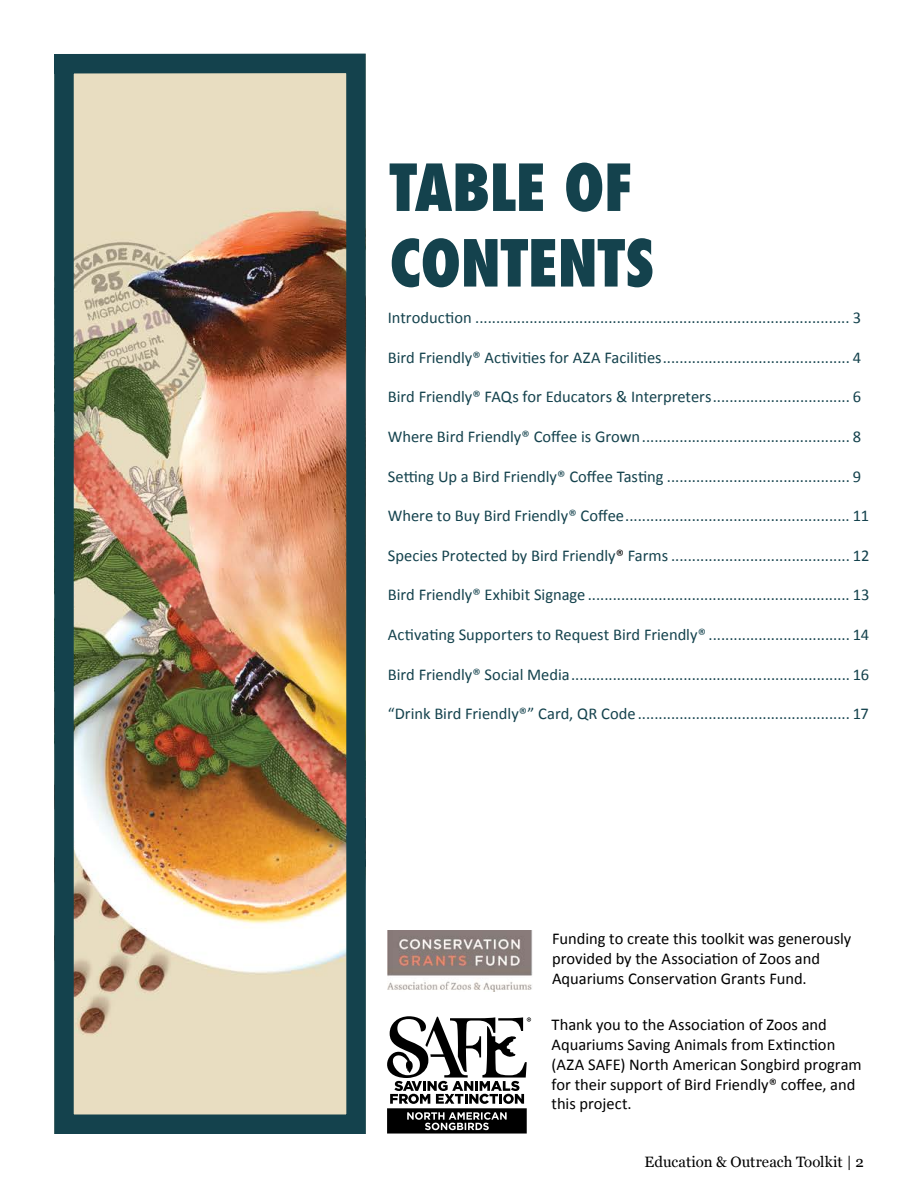
<style>
.page{position:relative;width:918px;height:1188px;background:#fff}
.page>*{position:absolute;margin:0;border:0;box-sizing:border-box;transform-origin:0 0}
.t1{font:800 condensed 63px/75.6px "Futura";letter-spacing:-.005em;color:#14424d}
.t2{font:16.5px "Calibri";color:#14424d}
.t3{font:16.5px/19.8px "Calibri";color:#000}
.t4{font:15px "Georgia";letter-spacing:.005em;color:#000}
.s1{color:#000}
</style>
<div class="page">
<img style="left:54px;top:53px;width:312px;height:1081px">
<img style="left:387px;top:930px;width:146px;height:62px">
<svg style="left:387px;top:1016px;width:144px;height:118px"></svg>
<p class="t1" style="left:390px;top:150px;width:266px">TABLE OF<br>CONTENTS</p>
<p class="t2" style="left:388px;top:307px;width:475px">Introduction .......................................................................................... 3</p>
<p class="t2" style="left:388px;top:347px;width:475px">Bird Friendly® Activities for AZA Facilities............................................. 4</p>
<p class="t2" style="left:388px;top:386px;width:475px">Bird Friendly® FAQs for Educators &amp; Interpreters................................. 6</p>
<p class="t2" style="left:388px;top:426px;width:475px">Where Bird Friendly® Coffee is Grown.................................................. 8</p>
<p class="t2" style="left:388px;top:466px;width:475px">Setting Up a Bird Friendly® Coffee Tasting ............................................ 9</p>
<p class="t2" style="left:388px;top:505px;width:483px">Where to Buy Bird Friendly® Coffee...................................................... 11</p>
<p class="t2" style="left:388px;top:545px;width:483px">Species Protected by Bird Friendly<span class="s1">®</span> Farms ........................................... 12</p>
<p class="t2" style="left:388px;top:584px;width:483px">Bird Friendly® Exhibit Signage ............................................................... 13</p>
<p class="t2" style="left:388px;top:624px;width:483px">Activating Supporters to Request Bird Friendly® .................................. 14</p>
<p class="t2" style="left:388px;top:664px;width:483px">Bird Friendly® Social Media................................................................... 16</p>
<p class="t2" style="left:388px;top:703px;width:483px">“Drink Bird Friendly®” Card, QR Code................................................... 17</p>
<p class="t3" style="left:552px;top:929px;width:301px">Funding to create this toolkit was generously provided by the Association of Zoos and<br>Aquariums Conservation Grants Fund.</p>
<p class="t3" style="left:552px;top:1015px;width:312px">Thank you to the Association of Zoos and Aquariums Saving Animals from Extinction (AZA SAFE) North American Songbird program for their support of Bird Friendly® coffee, and this project.</p>
<p class="t4" style="left:645px;top:1151px;width:221px">Education &amp; Outreach Toolkit | 2</p>
</div>
